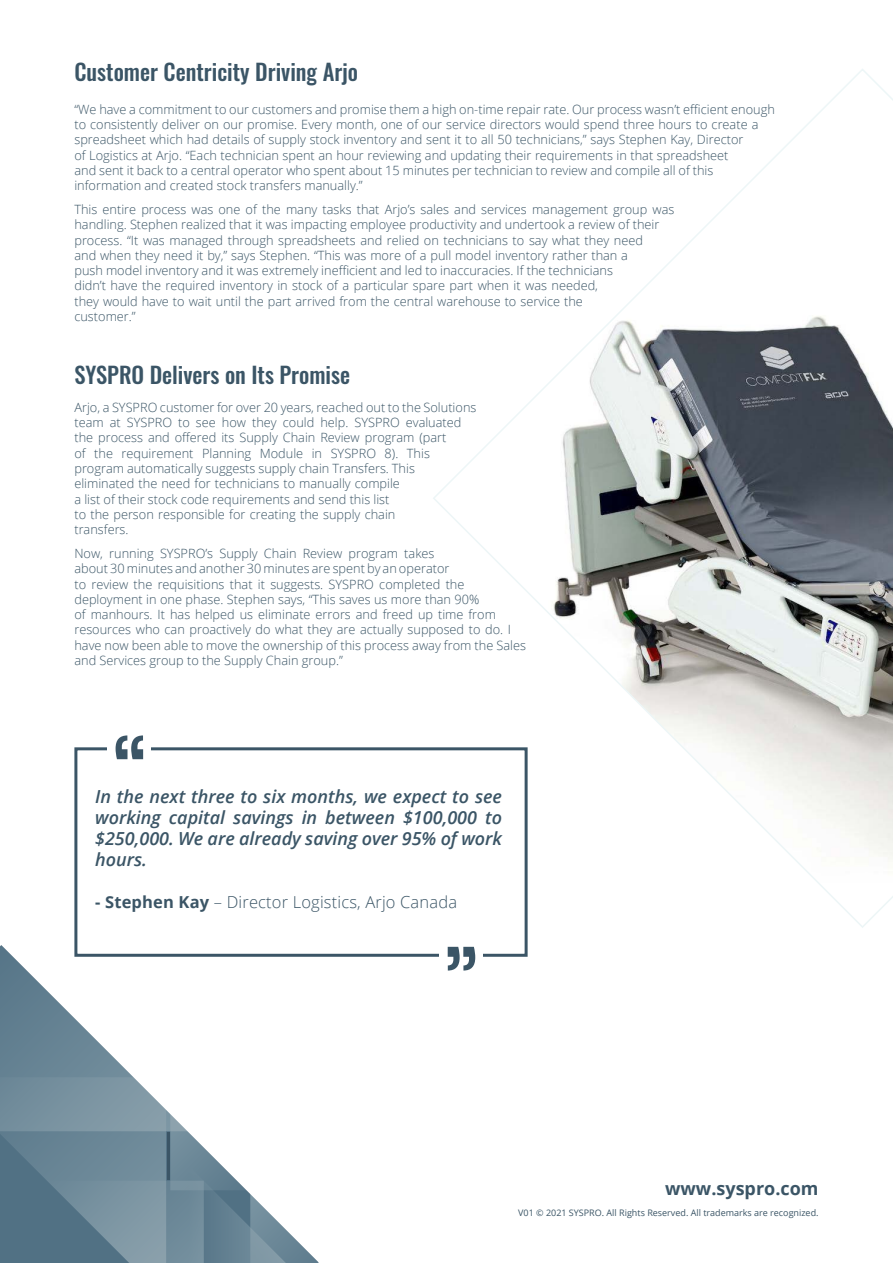
<style>
.page{position:relative;width:893px;height:1263px;background:#fff}
.page>*{position:absolute;margin:0;border:0;box-sizing:border-box;transform-origin:0 0}
.t1{font:22.5px "Oswald";color:#3b5566}
.t2{font:italic 600 18px/21px "Open Sans";color:#3b5566;text-align:justify}
.t3{font:700 18px "Open Sans";color:#3b5566}
.t4{font:300 16.5px "Open Sans";letter-spacing:.01em;color:#3b5566}
.t5{font:300 12.75px/15.3px "Open Sans";color:#3b5566}
.t6{font:9px "Open Sans";color:#3b5566}
.s1{font-weight:700}
</style>
<div class="page">
<svg style="left:0;top:945px;width:133px;height:132px"></svg>
<svg style="left:0;top:1077px;width:319px;height:186px"></svg>
<svg style="left:433px;top:69px;width:460px;height:859px"></svg>
<div style="left:74px;top:747px;width:454px;height:210px;background:#fff;border:3px solid #3b5566"></div>
<div style="left:107px;top:731px;width:44px;height:32px;background:#fff"></div>
<svg style="left:116px;top:735px;width:27px;height:24px"></svg>
<div style="left:440px;top:939px;width:43px;height:31px;background:#fff"></div>
<svg style="left:448px;top:947px;width:27px;height:23px"></svg>
<p class="t1" style="left:74px;top:52px;width:285px">Customer Centricity Driving Arjo</p>
<p class="t5" style="left:74px;top:101px;width:702px">“We have a commitment to our customers and promise them a high on-time repair rate. Our process wasn’t efficient enough to consistently deliver on our promise. Every month, one of our service directors would spend three hours to create a spreadsheet which had details of supply stock inventory and sent it to all 50 technicians,” says Stephen Kay, Director<br>of Logistics at Arjo. “Each technician spent an hour reviewing and updating their requirements in that spreadsheet<br>and sent it back to a central operator who spent about 15 minutes per technician to review and compile all of this information and created stock transfers manually.”</p>
<p class="t5" style="left:74px;top:201px;width:602px">This entire process was one of the many tasks that Arjo’s sales and services management group was handling. Stephen realized that it was impacting employee productivity and undertook a review of their process. “It was managed through spreadsheets and relied on technicians to say what they need<br>and when they need it by,” says Stephen. “This was more of a pull model inventory rather than a<br>push model inventory and it was extremely inefficient and led to inaccuracies. If the technicians<br>didn’t have the required inventory in stock of a particular spare part when it was needed,<br>they would have to wait until the part arrived from the central warehouse to service the<br>customer.”</p>
<p class="t1" style="left:74px;top:354px;width:277px">SYSPRO Delivers on Its Promise</p>
<p class="t5" style="left:74px;top:399px;width:404px">Arjo, a SYSPRO customer for over 20 years, reached out to the Solutions team at SYSPRO to see how they could help. SYSPRO evaluated the process and offered its Supply Chain Review program (part<br>of the requirement Planning Module in SYSPRO 8). This program automatically suggests supply chain Transfers. This eliminated the need for technicians to manually compile<br>a list of their stock code requirements and send this list<br>to the person responsible for creating the supply chain<br>transfers.</p>
<p class="t5" style="left:74px;top:545px;width:453px">Now, running SYSPRO’s Supply Chain Review program takes<br>about 30 minutes and another 30 minutes are spent by an operator<br>to review the requisitions that it suggests. SYSPRO completed the deployment in one phase. Stephen says, “This saves us more than 90%<br>of manhours. It has helped us eliminate errors and freed up time from resources who can proactively do what they are actually supposed to do. I have now been able to move the ownership of this process away from the Sales and Services group to the Supply Chain group.”</p>
<p class="t2" style="left:95px;top:785px;width:408px">In the next three to six months, we expect to see working capital savings in between $100,000 to $250,000. We are already saving over 95% of work hours.</p>
<p class="t4" style="left:95px;top:890px;width:363px"><span class="s1">- Stephen Kay</span> – Director Logistics, Arjo Canada</p>
<p class="t3" style="left:665px;top:1175px;width:155px">www.syspro.com</p>
<p class="t6" style="left:518px;top:1206px;width:302px">V01 © 2021 SYSPRO. All Rights Reserved. All trademarks are recognized.</p>
</div>
